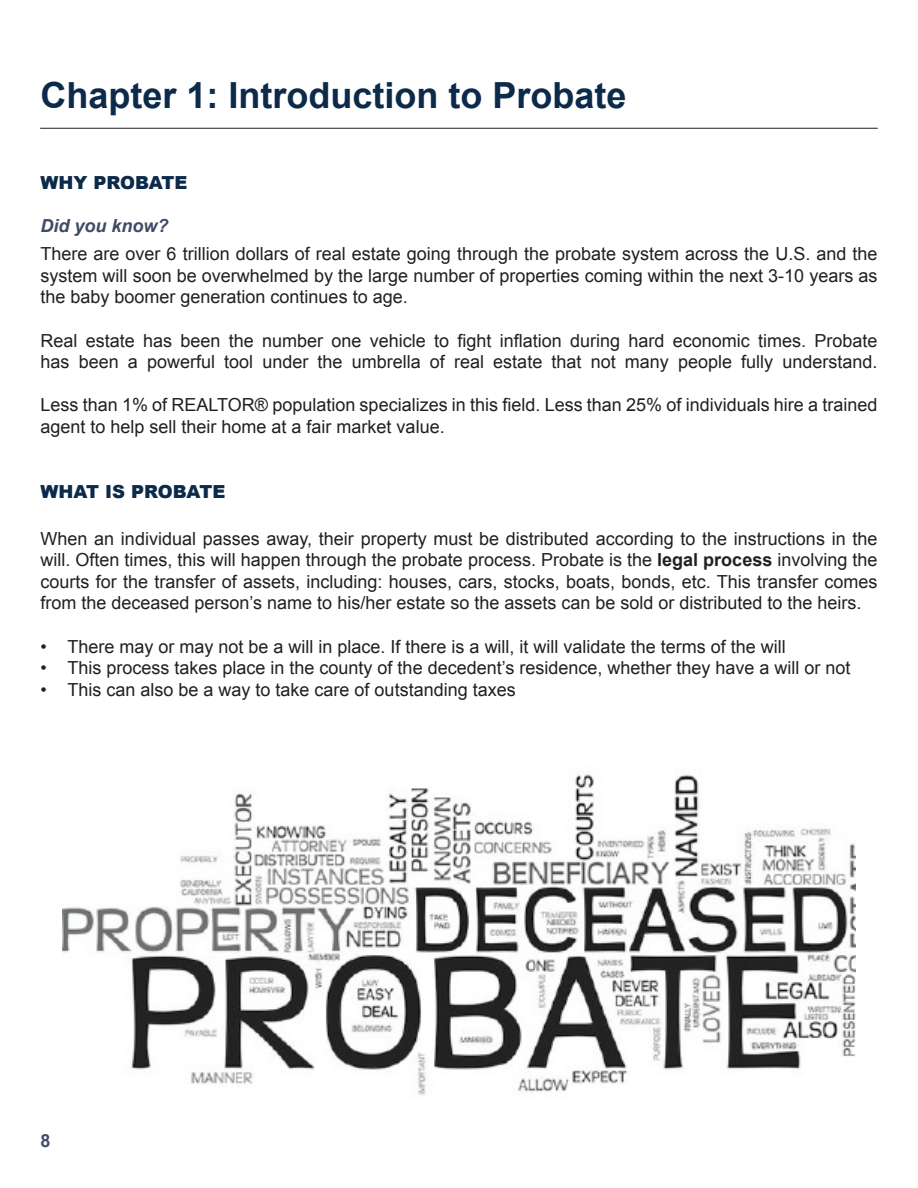
<style>
.page{position:relative;width:918px;height:1188px;background:#fff}
.page>*{position:absolute;margin:0;border:0;box-sizing:border-box;transform-origin:0 0}
.t1{font:700 36px "Arial";color:#0c2a49}
.T1{font:18px/21.6px "Arial";color:#231f20;text-align:justify}
.t2{font:900 18px "Arial";color:#0c2a49}
.T3{font:italic 700 18px "Arial";color:#3f4b66}
.t3{font:700 18px "Arial";color:#3f4b66}
.s1{font-weight:700}
</style>
<div class="page">
<hr style="left:40px;top:128px;width:838px;height:1px;background:#231f20">
<img style="left:63px;top:774px;width:792px;height:321px">
<h1 class="t1" style="left:40px;top:72px;width:588px">Chapter 1: Introduction to Probate</h1>
<h2 class="t2" style="left:40px;top:169px;width:149px">WHY PROBATE</h2>
<p class="T3" style="left:40px;top:214px;width:130px">Did you know?</p>
<p class="T1" style="left:40px;top:243px;width:838px">There are over 6 trillion dollars of real estate going through the probate system across the U.S. and the system will soon be overwhelmed by the large number of properties coming within the next 3-10 years as the baby boomer generation continues to age.</p>
<p class="T1" style="left:40px;top:330px;width:838px">Real estate has been the number one vehicle to fight inflation during hard economic times. Probate has been a powerful tool under the umbrella of real estate that not many people fully understand.</p>
<p class="T1" style="left:40px;top:394px;width:838px">Less than 1% of REALTOR® population specializes in this field. Less than 25% of individuals hire a trained agent to help sell their home at a fair market value.</p>
<h2 class="t2" style="left:40px;top:478px;width:186px">WHAT IS PROBATE</h2>
<p class="T1" style="left:40px;top:528px;width:839px">When an individual passes away, their property must be distributed according to the instructions in the will. Often times, this will happen through the probate process. Probate is the <span class="s1">legal process</span> involving the courts for the transfer of assets, including: houses, cars, stocks, boats, bonds, etc. This transfer comes from the deceased person’s name to his/her estate so the assets can be sold or distributed to the heirs.</p>
<p class="T1" style="left:40px;top:636px;width:747px">• There may or may not be a will in place. If there is a will, it will validate the terms of the will</p>
<p class="T1" style="left:40px;top:657px;width:812px">• This process takes place in the county of the decedent’s residence, whether they have a will or not</p>
<p class="T1" style="left:40px;top:679px;width:477px">• This can also be a way to take care of outstanding taxes</p>
<p class="t3" style="left:40px;top:1129px;width:12px">8</p>
</div>
